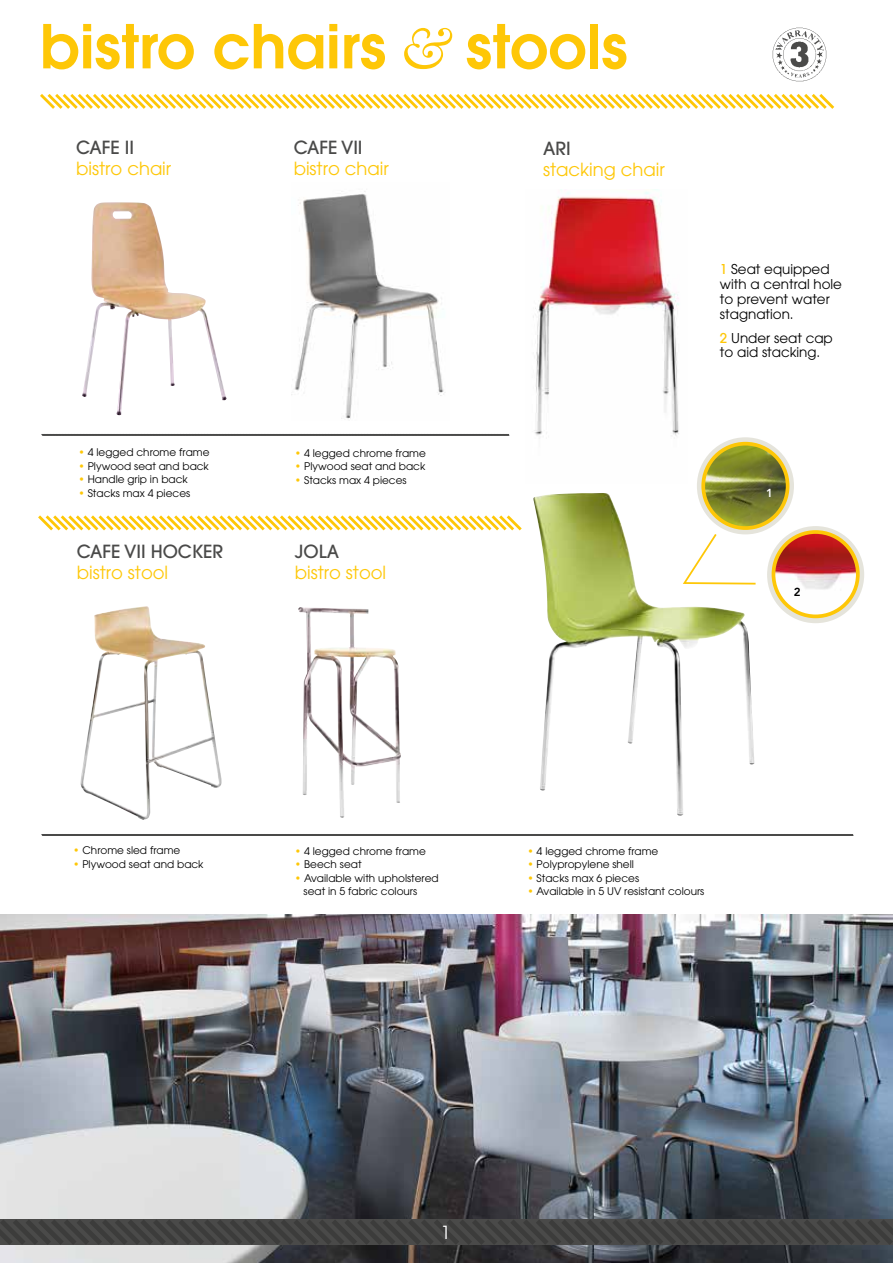
<style>
.page{position:relative;width:893px;height:1263px;background:#fff}
.page>*{position:absolute;margin:0;border:0;box-sizing:border-box;transform-origin:0 0}
.t1{font:600 60px "Avant Garde";color:#fec707}
.t2{font:18px "Avant Garde";color:#fec707}
.t3{font:500 18px "Avant Garde";color:#4a4a49}
.t4{font:18px "Avant Garde";color:#fff}
.t5{font:13.5px/15px "Avant Garde";color:#000}
.t6{font:800 11.55px "Avenir";color:#000}
.t7{font:800 11.55px "Avenir";color:#fff}
.t8{font:10.5px/13.5px "Avant Garde";color:#000}
.s1{font-family:"Baskerville";font-weight:400;font-style:italic}
.s2{color:#fec707}
.s3{font-weight:500;color:#fec707}
</style>
<div class="page">
<img style="left:0;top:914px;width:893px;height:349px">
<svg style="left:0;top:1214px;width:893px;height:36px;background:#4f5050"></svg>
<img style="left:291px;top:191px;width:154px;height:228px">
<svg style="left:41px;top:434px;width:469px;height:2px"></svg>
<hr style="left:41px;top:834px;width:813px;height:2px;background:#4a4a49">
<img style="left:82px;top:202px;width:145px;height:213px">
<img style="left:80px;top:606px;width:142px;height:214px">
<svg style="left:40px;top:94px;width:795px;height:15px"></svg>
<img style="left:533px;top:192px;width:146px;height:244px">
<svg style="left:38px;top:515px;width:484px;height:16px"></svg>
<img style="left:533px;top:493px;width:221px;height:322px">
<svg style="left:681px;top:532px;width:75px;height:53px"></svg>
<svg style="left:767px;top:526px;width:97px;height:97px;background:#e9e0bc"></svg>
<img style="left:773px;top:532px;width:85px;height:84px;border-radius:42px">
<div style="left:772px;top:530px;width:88px;height:88px;border:4px solid #fec707;border-radius:50%"></div>
<svg style="left:697px;top:437px;width:97px;height:97px;background:#e9e0bb"></svg>
<img style="left:703px;top:444px;width:85px;height:84px;border-radius:42px">
<div style="left:701px;top:442px;width:88px;height:88px;border:4px solid #fec707;border-radius:50%"></div>
<img style="left:298px;top:607px;width:103px;height:211px">
<img style="left:772px;top:27px;width:55px;height:55px">
<h1 class="t1" style="left:40px;top:7px;width:589px">bistro chairs <span class="s1">&amp;</span> stools</h1>
<h2 class="t3" style="left:76px;top:136px;width:59px">CAFE II</h2>
<h2 class="t2" style="left:76px;top:158px;width:97px">bistro chair</h2>
<h2 class="t3" style="left:294px;top:136px;width:70px">CAFE VII</h2>
<h2 class="t2" style="left:294px;top:157px;width:97px">bistro chair</h2>
<h2 class="t3" style="left:543px;top:137px;width:29px">ARI</h2>
<h2 class="t2" style="left:543px;top:158px;width:123px">stacking chair</h2>
<p class="t8" style="left:78px;top:446px;width:133px"><span class="s2">•</span> 4 legged chrome frame</p>
<p class="t8" style="left:78px;top:459px;width:132px"><span class="s2">•</span> Plywood seat and back</p>
<p class="t8" style="left:78px;top:473px;width:111px"><span class="s2">•</span> Handle grip in back</p>
<p class="t8" style="left:78px;top:486px;width:113px"><span class="s2">•</span> Stacks max 4 pieces</p>
<p class="t8" style="left:295px;top:446px;width:133px"><span class="s2">•</span> 4 legged chrome frame</p>
<p class="t8" style="left:295px;top:460px;width:132px"><span class="s2">•</span> Plywood seat and back</p>
<p class="t8" style="left:295px;top:473px;width:113px"><span class="s2">•</span> Stacks max 4 pieces</p>
<h2 class="t3" style="left:77px;top:541px;width:148px">CAFE VII HOCKER</h2>
<h2 class="t2" style="left:77px;top:562px;width:93px">bistro stool</h2>
<h2 class="t3" style="left:295px;top:541px;width:46px">JOLA</h2>
<h2 class="t2" style="left:295px;top:562px;width:93px">bistro stool</h2>
<p class="t5" style="left:720px;top:261px;width:124px"><span class="s3">1</span> Seat equipped with a central hole to prevent water stagnation.</p>
<p class="t5" style="left:720px;top:331px;width:114px;line-height:13.5px"><span class="s3">2</span> Under seat cap to aid stacking.</p>
<p class="t7" style="left:766px;top:487px;width:8px">1</p>
<p class="t6" style="left:794px;top:585px;width:8px">2</p>
<p class="t8" style="left:73px;top:843px;width:109px"><span class="s2">•</span> Chrome sled frame</p>
<p class="t8" style="left:73px;top:857px;width:132px"><span class="s2">•</span> Plywood seat and back</p>
<p class="t8" style="left:295px;top:844px;width:133px"><span class="s2">•</span> 4 legged chrome frame</p>
<p class="t8" style="left:295px;top:857px;width:68px"><span class="s2">•</span> Beech seat</p>
<p class="t8" style="left:304px;top:871px;width:137px;text-indent:-9px"><span class="s2">•</span> Available with upholstered seat in 5 fabric colours</p>
<p class="t8" style="left:527px;top:844px;width:133px"><span class="s2">•</span> 4 legged chrome frame</p>
<p class="t8" style="left:527px;top:857px;width:108px"><span class="s2">•</span> Polypropylene shell</p>
<p class="t8" style="left:527px;top:871px;width:113px"><span class="s2">•</span> Stacks max 6 pieces</p>
<p class="t8" style="left:527px;top:884px;width:178px"><span class="s2">•</span> Available in 5 UV resistant colours</p>
<h2 class="t4" style="left:441px;top:1222px;width:11px">1</h2>
</div>
